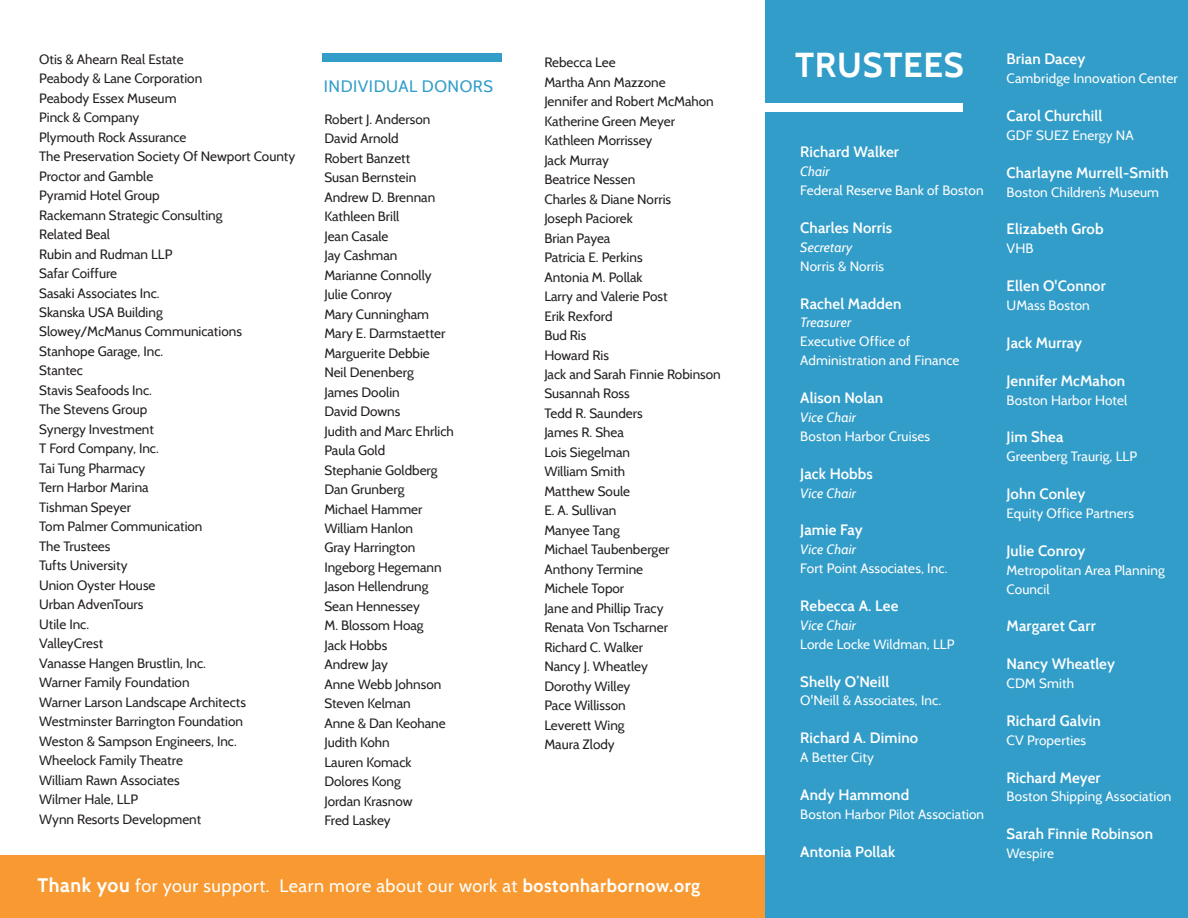
<style>
.page{position:relative;width:1188px;height:918px;background:#fff}
.page>*{position:absolute;margin:0;border:0;box-sizing:border-box;transform-origin:0 0}
.t1{font:700 34.5px "Cabin";letter-spacing:.02em;color:#fff}
.t2{font:18px "Cabin";letter-spacing:.03em;color:#fff}
.t3{font:16.5px "Cabin";letter-spacing:.03em;color:#329dc9}
.t4{font:600 15px "Cabin";letter-spacing:.01em;color:#fff}
.t5{font:13.5px/19.5px "Cabin";color:#231f20}
.t6{font:13.5px/18.9px "Cabin";letter-spacing:.01em;color:#fff}
.t7{font:italic 13.5px "Cabin";letter-spacing:.01em;color:#fff}
.s1{font-weight:700;font-size:19.5px}
.s2{font-weight:700}
</style>
<div class="page">
<div style="left:1px;top:856px;width:771px;height:62px;background:#f89a31"></div>
<div style="left:765px;top:0;width:423px;height:918px;background:#329dc9"></div>
<div style="left:323px;top:53px;width:179px;height:8px;background:#329dc9"></div>
<div style="left:758px;top:103px;width:205px;height:9px;background:#fff"></div>
<p class="t5" style="left:39px;top:49px;width:258px">Otis &amp; Ahearn Real Estate<br>Peabody &amp; Lane Corporation<br>Peabody Essex Museum<br>Pinck &amp; Company<br>Plymouth Rock Assurance<br>The Preservation Society Of Newport County<br>Proctor and Gamble<br>Pyramid Hotel Group<br>Rackemann Strategic Consulting<br>Related Beal<br>Rubin and Rudman LLP<br>Safar Coiffure<br>Sasaki Associates Inc.<br>Skanska USA Building<br>Slowey/McManus Communications<br>Stanhope Garage, Inc.<br>Stantec<br>Stavis Seafoods Inc.<br>The Stevens Group<br>Synergy Investment<br>T Ford Company, Inc.<br>Tai Tung Pharmacy<br>Tern Harbor Marina<br>Tishman Speyer<br>Tom Palmer Communication<br>The Trustees<br>Tufts University<br>Union Oyster House<br>Urban AdvenTours<br>Utile Inc.<br>ValleyCrest<br>Vanasse Hangen Brustlin, Inc.<br>Warner Family Foundation<br>Warner Larson Landscape Architects<br>Westminster Barrington Foundation<br>Weston &amp; Sampson Engineers, Inc.<br>Wheelock Family Theatre<br>William Rawn Associates<br>Wilmer Hale, LLP<br>Wynn Resorts Development</p>
<h1 class="t1" style="left:795px;top:44px;width:170px">TRUSTEES</h1>
<p class="t5" style="left:544px;top:53px;width:178px">Rebecca Lee<br>Martha Ann Mazzone<br>Jennifer and Robert McMahon<br>Katherine Green Meyer<br>Kathleen Morrissey<br>Jack Murray<br>Beatrice Nessen<br>Charles &amp; Diane Norris<br>Joseph Paciorek<br>Brian Payea<br>Patricia E. Perkins<br>Antonia M. Pollak<br>Larry and Valerie Post<br>Erik Rexford<br>Bud Ris<br>Howard Ris<br>Jack and Sarah Finnie Robinson<br>Susannah Ross<br>Tedd R. Saunders<br>James R. Shea<br>Lois Siegelman<br>William Smith<br>Matthew Soule<br>E. A. Sullivan<br>Manyee Tang<br>Michael Taubenberger<br>Anthony Termine<br>Michele Topor<br>Jane and Phillip Tracy<br>Renata Von Tscharner<br>Richard C. Walker<br>Nancy J. Wheatley<br>Dorothy Willey<br>Pace Willisson<br>Leverett Wing<br>Maura Zlody</p>
<p class="t3" style="left:324px;top:76px;width:171px">INDIVIDUAL DONORS</p>
<p class="t5" style="left:324px;top:109px;width:131px">Robert J. Anderson<br>David Arnold<br>Robert Banzett<br>Susan Bernstein<br>Andrew D. Brennan<br>Kathleen Brill<br>Jean Casale<br>Jay Cashman<br>Marianne Connolly<br>Julie Conroy<br>Mary Cunningham<br>Mary E. Darmstaetter<br>Marguerite Debbie<br>Neil Denenberg<br>James Doolin<br>David Downs<br>Judith and Marc Ehrlich<br>Paula Gold<br>Stephanie Goldberg<br>Dan Grunberg<br>Michael Hammer<br>William Hanlon<br>Gray Harrington<br>Ingeborg Hegemann<br>Jason Hellendrung<br>Sean Hennessey<br>M. Blossom Hoag<br>Jack Hobbs<br>Andrew Jay<br>Anne Webb Johnson<br>Steven Kelman<br>Anne &amp; Dan Keohane<br>Judith Kohn<br>Lauren Komack<br>Dolores Kong<br>Jordan Krasnow<br>Fred Laskey</p>
<p class="t4" style="left:800px;top:143px;width:100px">Richard Walker</p>
<p class="t7" style="left:800px;top:163px;width:31px">Chair</p>
<p class="t6" style="left:800px;top:181px;width:185px">Federal Reserve Bank of Boston</p>
<p class="t4" style="left:800px;top:219px;width:93px">Charles Norris</p>
<p class="t7" style="left:800px;top:239px;width:54px">Secretary</p>
<p class="t6" style="left:800px;top:257px;width:85px">Norris &amp; Norris</p>
<p class="t4" style="left:800px;top:294px;width:103px">Rachel Madden</p>
<p class="t7" style="left:800px;top:314px;width:52px">Treasurer</p>
<p class="t6" style="left:800px;top:332px;width:161px">Executive Office of<br>Administration and Finance</p>
<p class="t4" style="left:800px;top:389px;width:85px">Alison Nolan</p>
<p class="t7" style="left:800px;top:409px;width:57px">Vice Chair</p>
<p class="t6" style="left:800px;top:427px;width:131px">Boston Harbor Cruises</p>
<p class="t4" style="left:800px;top:464px;width:74px">Jack Hobbs</p>
<p class="t7" style="left:800px;top:485px;width:57px">Vice Chair</p>
<p class="t4" style="left:800px;top:521px;width:64px">Jamie Fay</p>
<p class="t7" style="left:800px;top:541px;width:57px">Vice Chair</p>
<p class="t6" style="left:800px;top:559px;width:149px">Fort Point Associates, Inc.</p>
<p class="t4" style="left:800px;top:597px;width:100px">Rebecca A. Lee</p>
<p class="t7" style="left:800px;top:617px;width:57px">Vice Chair</p>
<p class="t6" style="left:800px;top:635px;width:156px">Lorde Locke Wildman, LLP</p>
<p class="t4" style="left:800px;top:672px;width:91px">Shelly O’Neill</p>
<p class="t6" style="left:800px;top:691px;width:142px">O'Neill &amp; Associates, Inc.</p>
<p class="t4" style="left:800px;top:729px;width:119px">Richard A. Dimino</p>
<p class="t6" style="left:800px;top:748px;width:75px">A Better City</p>
<p class="t4" style="left:800px;top:786px;width:110px">Andy Hammond</p>
<p class="t6" style="left:800px;top:805px;width:185px">Boston Harbor Pilot Association</p>
<p class="t4" style="left:800px;top:842px;width:96px">Antonia Pollak</p>
<h2 class="t2" style="left:38px;top:875px;width:664px"><span class="s1">Thank you</span> for your support. Learn more about our work at <span class="s2">bostonharbornow.org</span></h2>
<p class="t4" style="left:1007px;top:50px;width:80px">Brian Dacey</p>
<p class="t6" style="left:1007px;top:69px;width:173px">Cambridge Innovation Center</p>
<p class="t4" style="left:1007px;top:107px;width:97px">Carol Churchill</p>
<p class="t6" style="left:1007px;top:126px;width:129px">GDF SUEZ Energy NA</p>
<p class="t4" style="left:1007px;top:163px;width:164px">Charlayne Murrell-Smith</p>
<p class="t6" style="left:1007px;top:182px;width:154px">Boston Children’s Museum</p>
<p class="t4" style="left:1007px;top:220px;width:99px">Elizabeth Grob</p>
<p class="t6" style="left:1007px;top:239px;width:29px">VHB</p>
<p class="t4" style="left:1007px;top:277px;width:101px">Ellen O'Connor</p>
<p class="t6" style="left:1007px;top:296px;width:85px">UMass Boston</p>
<p class="t4" style="left:1007px;top:333px;width:77px">Jack Murray</p>
<p class="t4" style="left:1007px;top:371px;width:120px">Jennifer McMahon</p>
<p class="t6" style="left:1007px;top:390px;width:122px">Boston Harbor Hotel</p>
<p class="t4" style="left:1007px;top:428px;width:58px">Jim Shea</p>
<p class="t6" style="left:1007px;top:447px;width:132px">Greenberg Traurig, LLP</p>
<p class="t4" style="left:1007px;top:485px;width:80px">John Conley</p>
<p class="t6" style="left:1007px;top:504px;width:129px">Equity Office Partners</p>
<p class="t4" style="left:1007px;top:541px;width:80px">Julie Conroy</p>
<p class="t6" style="left:1007px;top:560px;width:160px">Metropolitan Area Planning<br>Council</p>
<p class="t4" style="left:1007px;top:617px;width:91px">Margaret Carr</p>
<p class="t4" style="left:1007px;top:655px;width:110px">Nancy Wheatley</p>
<p class="t6" style="left:1007px;top:674px;width:69px">CDM Smith</p>
<p class="t4" style="left:1007px;top:711px;width:96px">Richard Galvin</p>
<p class="t6" style="left:1007px;top:730px;width:81px">CV Properties</p>
<p class="t4" style="left:1007px;top:768px;width:96px">Richard Meyer</p>
<p class="t6" style="left:1007px;top:787px;width:166px">Boston Shipping Association</p>
<p class="t4" style="left:1007px;top:825px;width:148px">Sarah Finnie Robinson</p>
<p class="t6" style="left:1007px;top:844px;width:49px">Wespire</p>
</div>
